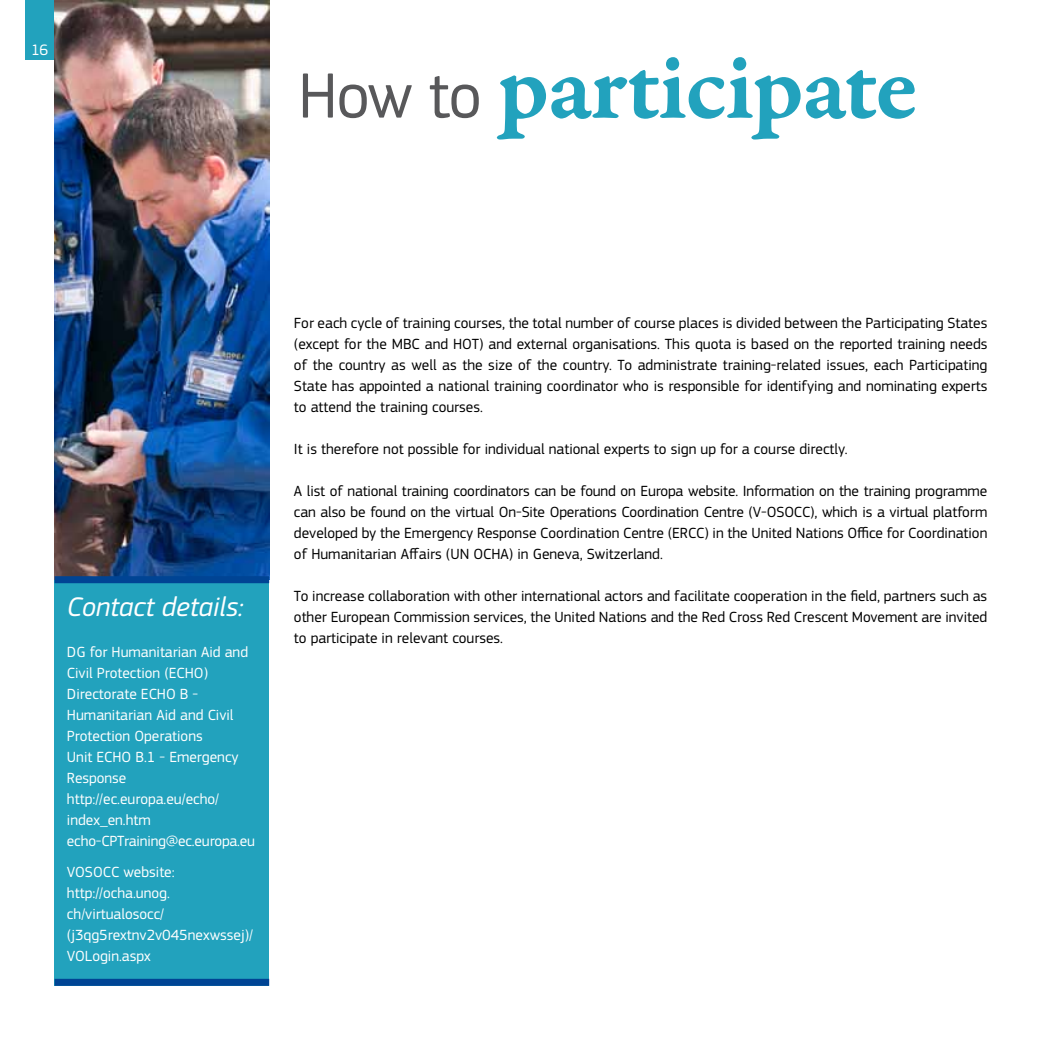
<style>
.page{position:relative;width:1042px;height:1042px;background:#fff}
.page>*{position:absolute;margin:0;border:0;box-sizing:border-box;transform-origin:0 0}
.t1{font:96.25px "Garamond Premr Pro Smbd Capt";letter-spacing:-.02em;color:#22a2bd}
.t2{font:italic 28px "EC Square Sans Pro";color:#fff}
.t3{font:15.75px "EC Square Sans Pro";color:#fff}
.t4{font:15.4px/21px "EC Square Sans Pro";color:#000;text-align:justify}
.t5{font:15.4px/21px "EC Square Sans Pro";color:#fff}
.s1{font-family:"EC Square Sans Pro";font-size:66.5px;color:#58585a}
</style>
<div class="page">
<div style="left:55px;top:0;width:214px;height:985px;background:#22a2bd"></div>
<div style="left:25px;top:0;width:30px;height:60px;background:#22a2bd"></div>
<img style="left:55px;top:0;width:214px;height:576px">
<div style="left:55px;top:979px;width:214px;height:7px;background:#004494"></div>
<div style="left:55px;top:576px;width:214px;height:7px;background:#004494"></div>
<p class="t3" style="left:31px;top:40px;width:19px">16</p>
<h1 class="t1" style="left:298px;top:31px;width:622px"><span class="s1">How to</span> participate</h1>
<h2 class="t2" style="left:67px;top:590px;width:178px">Contact details:</h2>
<p class="t5" style="left:67px;top:641px;width:190px">DG for Humanitarian Aid and<br>Civil Protection (ECHO)<br>Directorate ECHO B -<br>Humanitarian Aid and Civil<br>Protection Operations<br>Unit ECHO B.1 - Emergency<br>Response http://ec.europa.eu/echo/ index_en.htm echo-CPTraining@ec.europa.eu</p>
<p class="t5" style="left:67px;top:861px;width:188px">VOSOCC website: http://ocha.unog. ch/virtualosocc/ (j3qg5rextnv2v045nexwssej)/<br>VOLogin.aspx</p>
<p class="t4" style="left:294px;top:312px;width:695px">For each cycle of training courses, the total number of course places is divided between the Participating States (except for the MBC and HOT) and external organisations. This quota is based on the reported training needs of the country as well as the size of the country. To administrate training-related issues, each Participating State has appointed a national training coordinator who is responsible for identifying and nominating experts to attend the training courses.</p>
<p class="t4" style="left:294px;top:438px;width:555px">It is therefore not possible for individual national experts to sign up for a course directly.</p>
<p class="t4" style="left:294px;top:480px;width:695px">A list of national training coordinators can be found on Europa website. Information on the training programme can also be found on the virtual On-Site Operations Coordination Centre (V-OSOCC), which is a virtual platform developed by the Emergency Response Coordination Centre (ERCC) in the United Nations Office for Coordination of Humanitarian Affairs (UN OCHA) in Geneva, Switzerland.</p>
<p class="t4" style="left:294px;top:585px;width:695px">To increase collaboration with other international actors and facilitate cooperation in the field, partners such as other European Commission services, the United Nations and the Red Cross Red Crescent Movement are invited to participate in relevant courses.</p>
</div>
